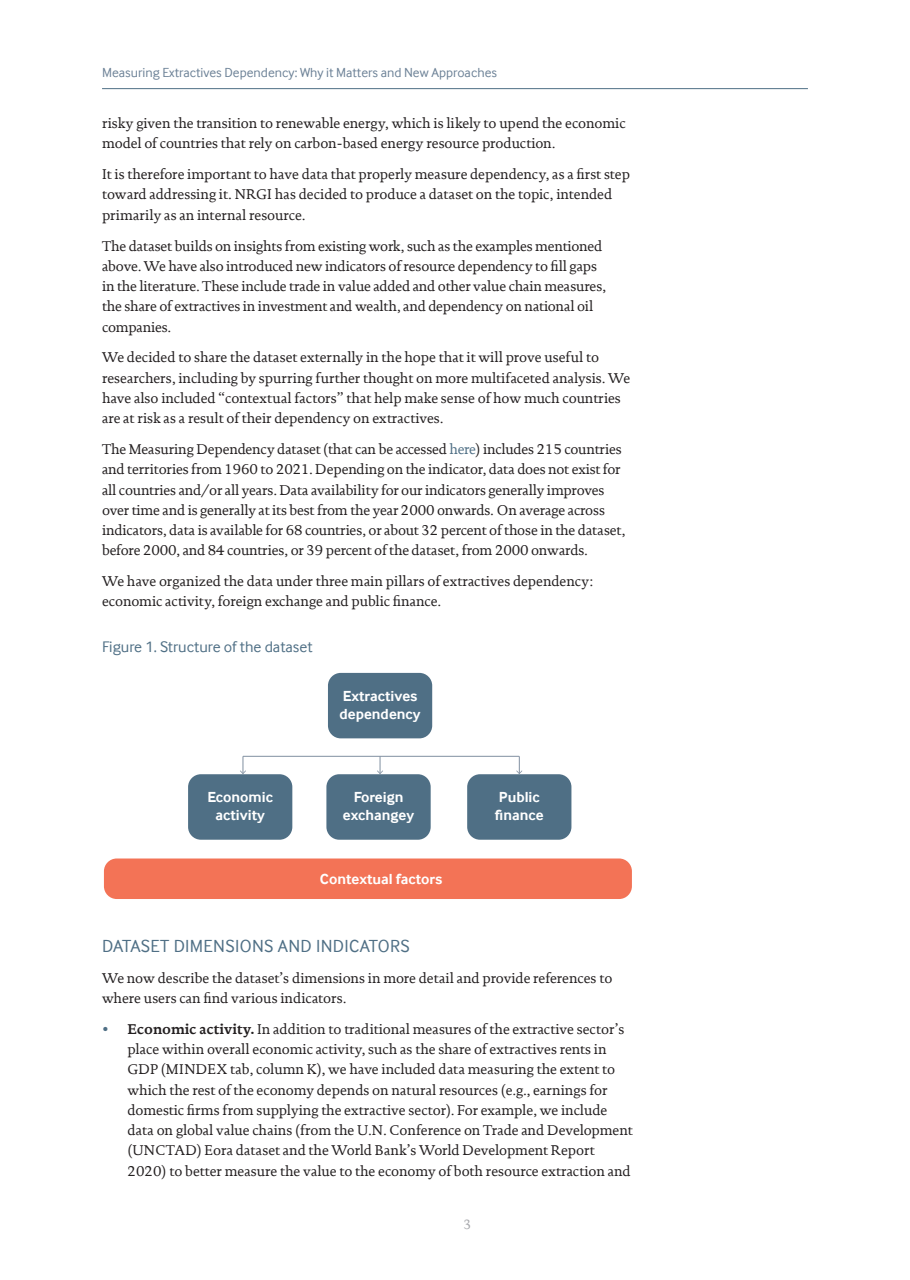
<style>
.page{position:relative;width:910px;height:1280px;background:#fff}
.page>*{position:absolute;margin:0;border:0;box-sizing:border-box;transform-origin:0 0}
.t1{font:18px "Inter Face";letter-spacing:.02em;color:#4f6f85}
.t2{font:15.75px "Inter Face";color:#4f6f85}
.t3{font:700 15px/18px "Inter Face";color:#fff}
.t4{font:14.25px/20.2px "DTL Documenta T";letter-spacing:-.005em;color:#231f20}
.t5{font:13.5px "Inter Face";color:#6d8297}
.t6{font:13.5px "DTL Documenta T";color:#a8a9ad}
.s1{color:#4f6f85}
.s2{font-weight:700}
</style>
<div class="page">
<hr style="left:102px;top:88px;width:706px;height:1px;background:#4f6f85">
<div style="left:328px;top:673px;width:104px;height:65px;background:#4f6f85;border-radius:13px"></div>
<div style="left:326px;top:774px;width:105px;height:66px;background:#4f6f85;border-radius:13px"></div>
<div style="left:188px;top:774px;width:104px;height:66px;background:#4f6f85;border-radius:13px"></div>
<div style="left:467px;top:774px;width:104px;height:66px;background:#4f6f85;border-radius:13px"></div>
<div style="left:104px;top:858px;width:528px;height:41px;background:#f37356;border-radius:13px"></div>
<hr style="left:243px;top:756px;width:276px;height:1px;background:#8190a1">
<svg style="left:516px;top:756px;width:6px;height:18px"></svg>
<svg style="left:377px;top:756px;width:6px;height:18px"></svg>
<svg style="left:240px;top:756px;width:6px;height:18px"></svg>
<p class="t5" style="left:102px;top:65px;width:397px">Measuring Extractives Dependency: Why it Matters and New Approaches</p>
<p class="t4" style="left:102px;top:113px;width:525px">risky given the transition to renewable energy, which is likely to upend the economic model of countries that rely on carbon-based energy resource production.</p>
<p class="t4" style="left:102px;top:164px;width:529px">It is therefore important to have data that properly measure dependency, as a first step toward addressing it. NRGI has decided to produce a dataset on the topic, intended primarily as an internal resource.</p>
<p class="t4" style="left:102px;top:236px;width:505px">The dataset builds on insights from existing work, such as the examples mentioned above. We have also introduced new indicators of resource dependency to fill gaps in the literature. These include trade in value added and other value chain measures, the share of extractives in investment and wealth, and dependency on national oil companies.</p>
<p class="t4" style="left:102px;top:347px;width:530px">We decided to share the dataset externally in the hope that it will prove useful to researchers, including by spurring further thought on more multifaceted analysis. We have also included “contextual factors” that help make sense of how much countries are at risk as a result of their dependency on extractives.</p>
<p class="t4" style="left:102px;top:439px;width:525px">The Measuring Dependency dataset (that can be accessed <span class="s1">here</span>) includes 215 countries and territories from 1960 to 2021. Depending on the indicator, data does not exist for all countries and/or all years. Data availability for our indicators generally improves over time and is generally at its best from the year 2000 onwards. On average across indicators, data is available for 68 countries, or about 32 percent of those in the dataset, before 2000, and 84 countries, or 39 percent of the dataset, from 2000 onwards.</p>
<p class="t4" style="left:102px;top:571px;width:493px">We have organized the data under three main pillars of extractives dependency: economic activity, foreign exchange and public finance.</p>
<p class="t2" style="left:102px;top:638px;width:212px">Figure 1. Structure of the dataset</p>
<p class="t3" style="left:339px;top:688px;width:83px">Extractives dependency</p>
<p class="t3" style="left:207px;top:790px;width:67px;text-align:center">Economic activity</p>
<p class="t3" style="left:495px;top:790px;width:50px">Public finance</p>
<p class="t3" style="left:343px;top:790px;width:73px;text-align:center">Foreign exchangey</p>
<p class="t3" style="left:320px;top:871px;width:124px">Contextual factors</p>
<p class="t1" style="left:102px;top:935px;width:309px">DATASET DIMENSIONS AND INDICATORS</p>
<p class="t4" style="left:102px;top:968px;width:512px">We now describe the dataset’s dimensions in more detail and provide references to where users can find various indicators.</p>
<p class="t4" style="left:128px;top:1019px;width:507px;text-indent:-26px"><span class="s1">•</span> <span class="s2">Economic activity.</span> In addition to traditional measures of the extractive sector’s place within overall economic activity, such as the share of extractives rents in GDP (MINDEX tab, column K), we have included data measuring the extent to which the rest of the economy depends on natural resources (e.g., earnings for domestic firms from supplying the extractive sector). For example, we include data on global value chains (from the U.N. Conference on Trade and Development (UNCTAD) Eora dataset and the World Bank’s World Development Report 2020) to better measure the value to the economy of both resource extraction and</p>
<p class="t6" style="left:463px;top:1216px;width:10px">3</p>
</div>
